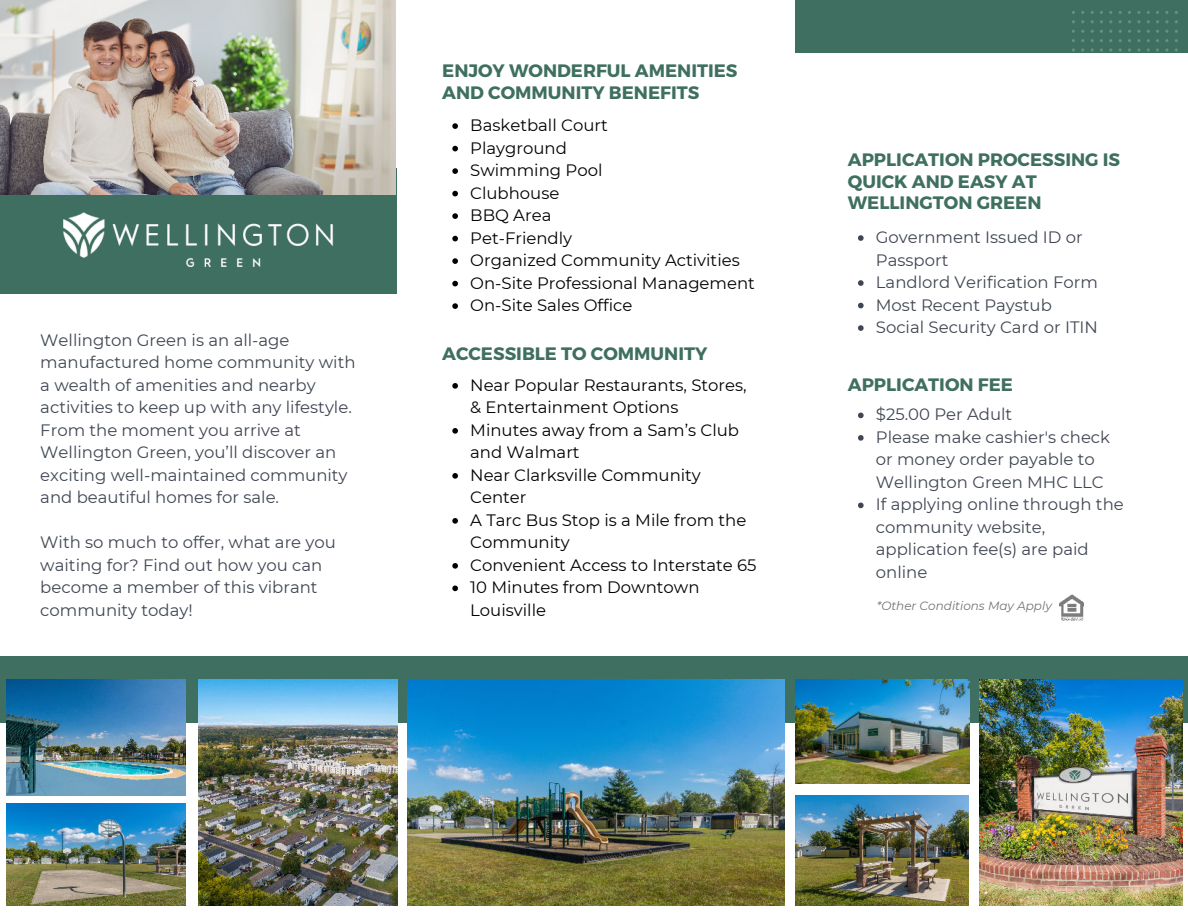
<style>
.page{position:relative;width:1188px;height:918px;background:#fff}
.page>*{position:absolute;margin:0;border:0;box-sizing:border-box;transform-origin:0 0}
.t1{font:700 18px/21.3px "Montserrat";color:#3f6f60}
.t2{font:16.5px/22.5px "Montserrat";color:#3f4652}
.t3{font:16.5px/22.5px "Montserrat";color:#000}
.t4{font:italic 12px "Montserrat";color:#737373}
</style>
<div class="page">
<div style="left:0;top:168px;width:396px;height:126px;background:#3f6f60"></div>
<div style="left:795px;top:0;width:393px;height:52px;background:#3f6f60"></div>
<div style="left:0;top:657px;width:1188px;height:66px;background:#3f6f60"></div>
<svg style="left:1072px;top:11px;width:106px;height:42px"></svg>
<img style="left:1059px;top:594px;width:24px;height:26px">
<img style="left:7px;top:680px;width:178px;height:116px">
<img style="left:7px;top:803px;width:178px;height:103px">
<img style="left:198px;top:680px;width:199px;height:226px">
<img style="left:796px;top:680px;width:173px;height:103px">
<img style="left:980px;top:680px;width:202px;height:226px">
<img style="left:795px;top:796px;width:173px;height:110px">
<img style="left:407px;top:680px;width:377px;height:226px">
<img style="left:0;top:0;width:396px;height:195px">
<img style="left:63px;top:212px;width:270px;height:55px">
<svg style="left:858px;top:235px;width:6px;height:6px"></svg>
<svg style="left:858px;top:280px;width:6px;height:6px"></svg>
<svg style="left:858px;top:303px;width:6px;height:5px"></svg>
<svg style="left:858px;top:325px;width:6px;height:6px"></svg>
<svg style="left:452px;top:123px;width:6px;height:6px"></svg>
<svg style="left:452px;top:146px;width:6px;height:5px"></svg>
<svg style="left:452px;top:168px;width:6px;height:6px"></svg>
<svg style="left:452px;top:191px;width:6px;height:5px"></svg>
<svg style="left:452px;top:213px;width:6px;height:6px"></svg>
<svg style="left:452px;top:236px;width:6px;height:5px"></svg>
<svg style="left:452px;top:258px;width:6px;height:6px"></svg>
<svg style="left:452px;top:281px;width:6px;height:5px"></svg>
<svg style="left:452px;top:303px;width:6px;height:6px"></svg>
<svg style="left:452px;top:383px;width:6px;height:6px"></svg>
<svg style="left:452px;top:428px;width:6px;height:6px"></svg>
<svg style="left:452px;top:473px;width:6px;height:6px"></svg>
<svg style="left:452px;top:518px;width:6px;height:6px"></svg>
<svg style="left:452px;top:563px;width:6px;height:6px"></svg>
<svg style="left:452px;top:586px;width:6px;height:5px"></svg>
<svg style="left:858px;top:413px;width:6px;height:5px"></svg>
<svg style="left:858px;top:435px;width:6px;height:6px"></svg>
<svg style="left:858px;top:503px;width:6px;height:5px"></svg>
<p class="t2" style="left:40px;top:328px;width:317px">Wellington Green is an all-age manufactured home community with a wealth of amenities and nearby activities to keep up with any lifestyle.<br>From the moment you arrive at Wellington Green, you’ll discover an exciting well-maintained community and beautiful homes for sale.</p>
<p class="t2" style="left:40px;top:531px;width:297px">With so much to offer, what are you waiting for? Find out how you can become a member of this vibrant community today!</p>
<p class="t1" style="left:442px;top:60px;width:297px">ENJOY WONDERFUL AMENITIES<br>AND COMMUNITY BENEFITS</p>
<p class="t3" style="left:470px;top:113px;width:286px">Basketball Court<br>Playground<br>Swimming Pool<br>Clubhouse<br>BBQ Area<br>Pet-Friendly<br>Organized Community Activities<br>On-Site Professional Management<br>On-Site Sales Office</p>
<p class="t1" style="left:442px;top:343px;width:267px">ACCESSIBLE TO COMMUNITY</p>
<p class="t3" style="left:470px;top:373px;width:288px">Near Popular Restaurants, Stores, &amp; Entertainment Options<br>Minutes away from a Sam’s Club and Walmart<br>Near Clarksville Community<br>Center<br>A Tarc Bus Stop is a Mile from the<br>Community<br>Convenient Access to Interstate 65<br>10 Minutes from Downtown<br>Louisville</p>
<p class="t1" style="left:848px;top:150px;width:274px">APPLICATION PROCESSING IS<br>QUICK AND EASY AT<br>WELLINGTON GREEN</p>
<p class="t2" style="left:876px;top:225px;width:224px">Government Issued ID or<br>Passport<br>Landlord Verification Form<br>Most Recent Paystub<br>Social Security Card or ITIN</p>
<p class="t1" style="left:848px;top:374px;width:167px">APPLICATION FEE</p>
<p class="t2" style="left:876px;top:403px;width:249px">$25.00 Per Adult<br>Please make cashier's check or money order payable to<br>Wellington Green MHC LLC<br>If applying online through the community website, application fee(s) are paid online</p>
<p class="t4" style="left:877px;top:598px;width:177px">*Other Conditions May Apply</p>
</div>
